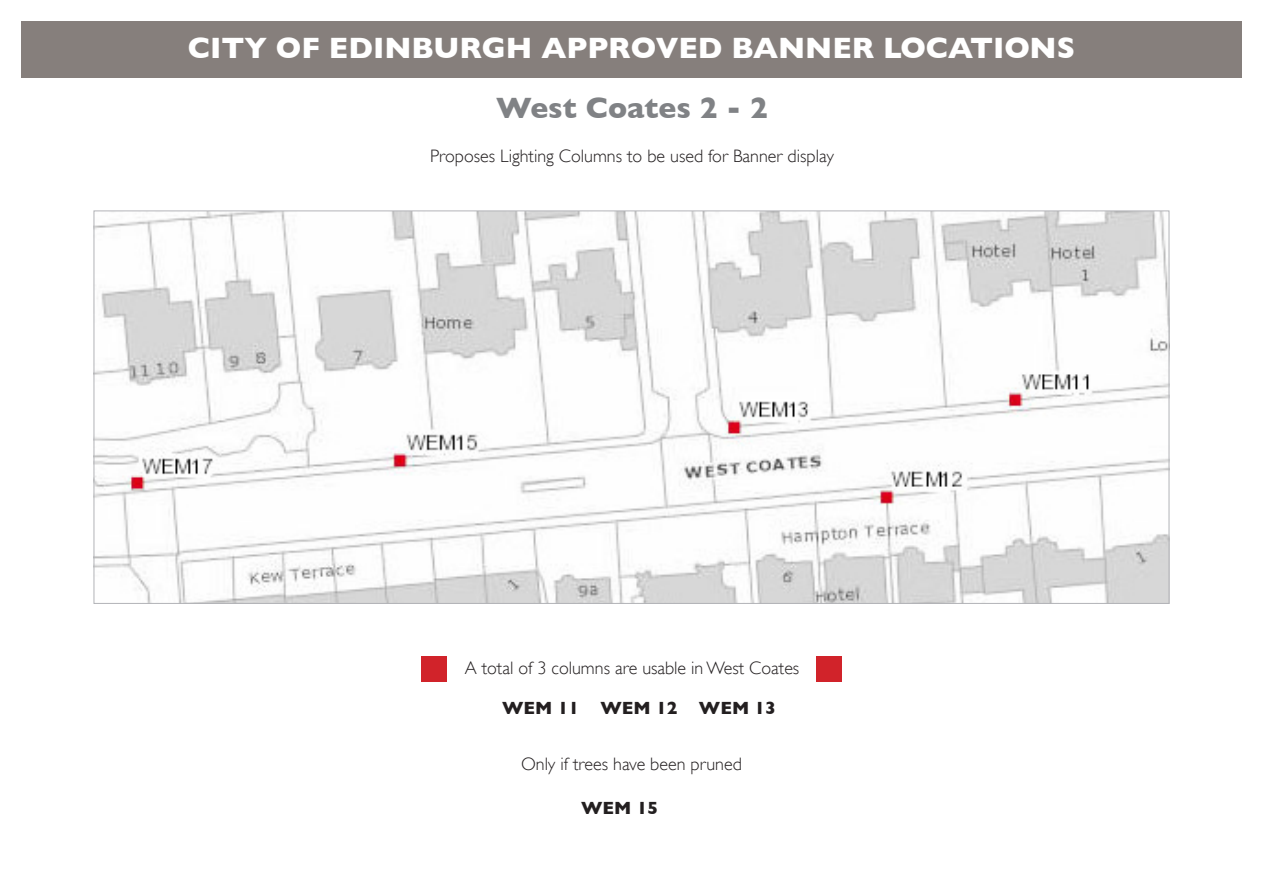
<style>
.page{position:relative;width:1263px;height:893px;background:#fff}
.page>*{position:absolute;margin:0;border:0;box-sizing:border-box;transform-origin:0 0}
.t1{font:700 30px "Gill Sans";color:#fff}
.t2{font:700 30px "Gill Sans";color:#808285}
.t3{font:300 18px "Gill Sans";color:#231f20}
.t4{font:700 18px "Gill Sans";color:#231f20}
</style>
<div class="page">
<div style="left:21px;top:22px;width:1221px;height:56px;background:#867f7c"></div>
<img style="left:96px;top:212px;width:1071px;height:390px">
<div style="left:816px;top:657px;width:26px;height:25px;background:#d1232a"></div>
<div style="left:422px;top:657px;width:25px;height:25px;background:#d1232a"></div>
<h1 class="t1" style="left:188px;top:30px;width:889px">CITY OF EDINBURGH APPROVED BANNER LOCATIONS</h1>
<p class="t2" style="left:496px;top:90px;width:273px">West Coates 2 - 2</p>
<p class="t3" style="left:430px;top:146px;width:405px">Proposes Lighting Columns to be used for Banner display</p>
<p class="t3" style="left:465px;top:658px;width:336px">A total of 3 columns are usable in West Coates</p>
<p class="t4" style="left:502px;top:697px;width:275px">WEM 11 WEM 12 WEM 13</p>
<p class="t3" style="left:521px;top:754px;width:222px">Only if trees have been pruned</p>
<p class="t4" style="left:581px;top:797px;width:79px">WEM 15</p>
</div>
